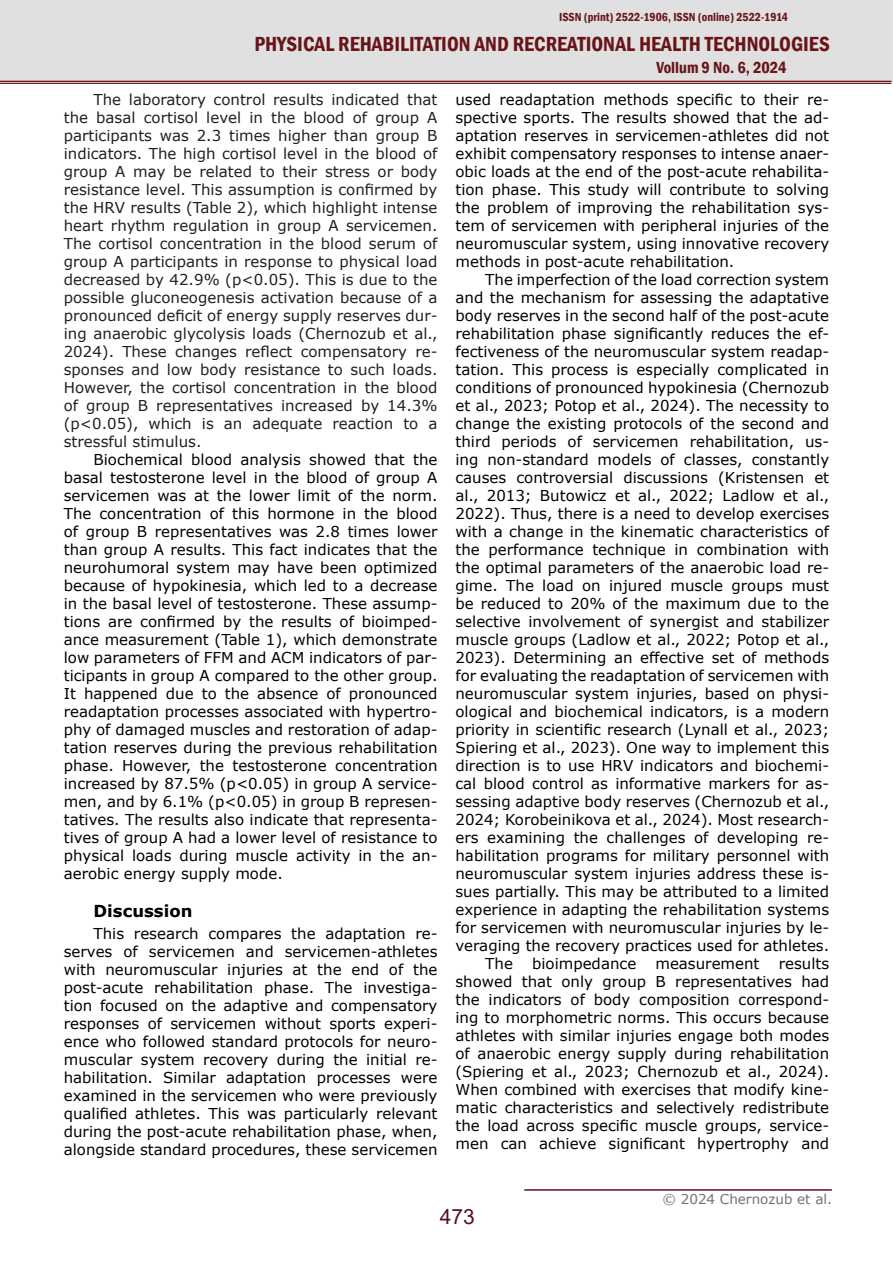
<style>
.page{position:relative;width:893px;height:1263px;background:#fff}
.page>*{position:absolute;margin:0;border:0;box-sizing:border-box;transform-origin:0 0}
.t1{font:600 condensed 21px "Franklin Gothic";color:#691419}
.t2{font:21px "Arial";color:#57121e}
.t3{font:600 condensed 16.5px "Franklin Gothic";color:#691419}
.t4{font:700 16.5px "Verdana";color:#000}
.t5{font:15px/18px "Verdana";color:#000;text-align:justify}
.t6{font:15px/18px "Verdana";color:#231f20;text-align:justify}
.Обычный{font:13.5px "Verdana";color:#767171}
.t7{font:600 condensed 12px "Franklin Gothic";color:#691419}
</style>
<div class="page">
<div style="left:0;top:0;width:893px;height:82px;background:#e0e0e0;border:2px solid #e1e2e4"></div>
<hr style="left:0;top:81px;width:891px;height:1px;background:#691419">
<hr style="left:0;top:83px;width:891px;height:1px;background:#691419">
<hr style="left:524px;top:1189px;width:308px;height:2px;background:#57121e">
<p class="t7" style="left:559px;top:9px;width:230px">ISSN (print) 2522-1906, ISSN (online) 2522-1914</p>
<p class="t3" style="left:656px;top:57px;width:132px">Vollum 9 No. 6, 2024</p>
<h1 class="t1" style="left:254px;top:30px;width:577px">PHYSICAL REHABILITATION AND RECREATIONAL HEALTH TECHNOLOGIES</h1>
<p class="t6" style="left:64px;top:90px;width:375px;text-indent:30px">The laboratory control results indicated that the basal cortisol level in the blood of group A participants was 2.3 times higher than group B indicators. The high cortisol level in the blood of group A may be related to their stress or body resistance level. This assumption is confirmed by the HRV results (Table 2), which highlight intense heart rhythm regulation in group A servicemen.<br>The cortisol concentration in the blood serum of group A participants in response to physical load decreased by 42.9% (p&lt;0.05). This is due to the possible gluconeogenesis activation because of a pronounced deficit of energy supply reserves dur&shy;ing anaerobic glycolysis loads (Chernozub et al., 2024). These changes reflect compensatory re&shy;sponses and low body resistance to such loads.<br>However, the cortisol concentration in the blood of group B representatives increased by 14.3% (p&lt;0.05), which is an adequate reaction to a stressful stimulus.</p>
<p class="t5" style="left:64px;top:450px;width:375px;text-indent:30px">Biochemical blood analysis showed that the basal testosterone level in the blood of group A servicemen was at the lower limit of the norm.<br>The concentration of this hormone in the blood of group B representatives was 2.8 times lower than group A results. This fact indicates that the neurohumoral system may have been optimized because of hypokinesia, which led to a decrease in the basal level of testosterone. These assump&shy;tions are confirmed by the results of bioimped&shy;ance measurement (Table 1), which demonstrate low parameters of FFM and ACM indicators of par&shy;ticipants in group A compared to the other group.<br>It happened due to the absence of pronounced readaptation processes associated with hypertro&shy;phy of damaged muscles and restoration of adap&shy;tation reserves during the previous rehabilitation phase. However, the testosterone concentration increased by 87.5% (p&lt;0.05) in group A service&shy;men, and by 6.1% (p&lt;0.05) in group B represen&shy;tatives. The results also indicate that representa&shy;tives of group A had a lower level of resistance to physical loads during muscle activity in the an&shy;aerobic energy supply mode.</p>
<p class="t4" style="left:94px;top:899px;width:100px">Discussion</p>
<p class="t5" style="left:64px;top:924px;width:375px;text-indent:30px">This research compares the adaptation re&shy;serves of servicemen and servicemen-athletes with neuromuscular injuries at the end of the post-acute rehabilitation phase. The investiga&shy;tion focused on the adaptive and compensatory responses of servicemen without sports experi&shy;ence who followed standard protocols for neuro&shy;muscular system recovery during the initial re&shy;habilitation. Similar adaptation processes were examined in the servicemen who were previously qualified athletes. This was particularly relevant during the post-acute rehabilitation phase, when, alongside standard procedures, these servicemen</p>
<p class="t5" style="left:455px;top:90px;width:375px">used readaptation methods specific to their re&shy;spective sports. The results showed that the ad&shy;aptation reserves in servicemen-athletes did not exhibit compensatory responses to intense anaer&shy;obic loads at the end of the post-acute rehabilita&shy;tion phase. This study will contribute to solving the problem of improving the rehabilitation sys&shy;tem of servicemen with peripheral injuries of the neuromuscular system, using innovative recovery methods in post-acute rehabilitation.</p>
<p class="t5" style="left:455px;top:270px;width:375px;text-indent:30px">The imperfection of the load correction system and the mechanism for assessing the adaptative body reserves in the second half of the post-acute rehabilitation phase significantly reduces the ef&shy;fectiveness of the neuromuscular system readap&shy;tation. This process is especially complicated in conditions of pronounced hypokinesia (Chernozub et al., 2023; Potop et al., 2024). The necessity to change the existing protocols of the second and third periods of servicemen rehabilitation, us&shy;ing non-standard models of classes, constantly causes controversial discussions (Kristensen et al., 2013; Butowicz et al., 2022; Ladlow et al., 2022). Thus, there is a need to develop exercises with a change in the kinematic characteristics of the performance technique in combination with the optimal parameters of the anaerobic load re&shy;gime. The load on injured muscle groups must be reduced to 20% of the maximum due to the selective involvement of synergist and stabilizer muscle groups (Ladlow et al., 2022; Potop et al., 2023). Determining an effective set of methods for evaluating the readaptation of servicemen with neuromuscular system injuries, based on physi&shy;ological and biochemical indicators, is a modern priority in scientific research (Lynall et al., 2023; Spiering et al., 2023). One way to implement this direction is to use HRV indicators and biochemi&shy;cal blood control as informative markers for as&shy;sessing adaptive body reserves (Chernozub et al., 2024; Korobeinikova et al., 2024). Most research&shy;ers examining the challenges of developing re&shy;habilitation programs for military personnel with neuromuscular system injuries address these is&shy;sues partially. This may be attributed to a limited experience in adapting the rehabilitation systems for servicemen with neuromuscular injuries by le&shy;veraging the recovery practices used for athletes.</p>
<p class="t5" style="left:485px;top:954px;width:29px">The</p>
<p class="t5" style="left:532px;top:954px;width:106px">bioimpedance</p>
<p class="t5" style="left:655px;top:954px;width:106px">measurement</p>
<p class="t5" style="left:455px;top:954px;width:375px;text-indent:323px">results showed that only group B representatives had the indicators of body composition correspond&shy;ing to morphometric norms. This occurs because athletes with similar injuries engage both modes of anaerobic energy supply during rehabilitation (Spiering et al., 2023; Chernozub et al., 2024).<br>When combined with exercises that modify kine&shy;matic characteristics and selectively redistribute the load across specific muscle groups, service&shy;men can achieve significant hypertrophy and</p>
<p class="Обычный" style="left:663px;top:1190px;width:171px">© 2024 Chernozub et al.</p>
<h1 class="t2" style="left:440px;top:1202px;width:37px">473</h1>
</div>
